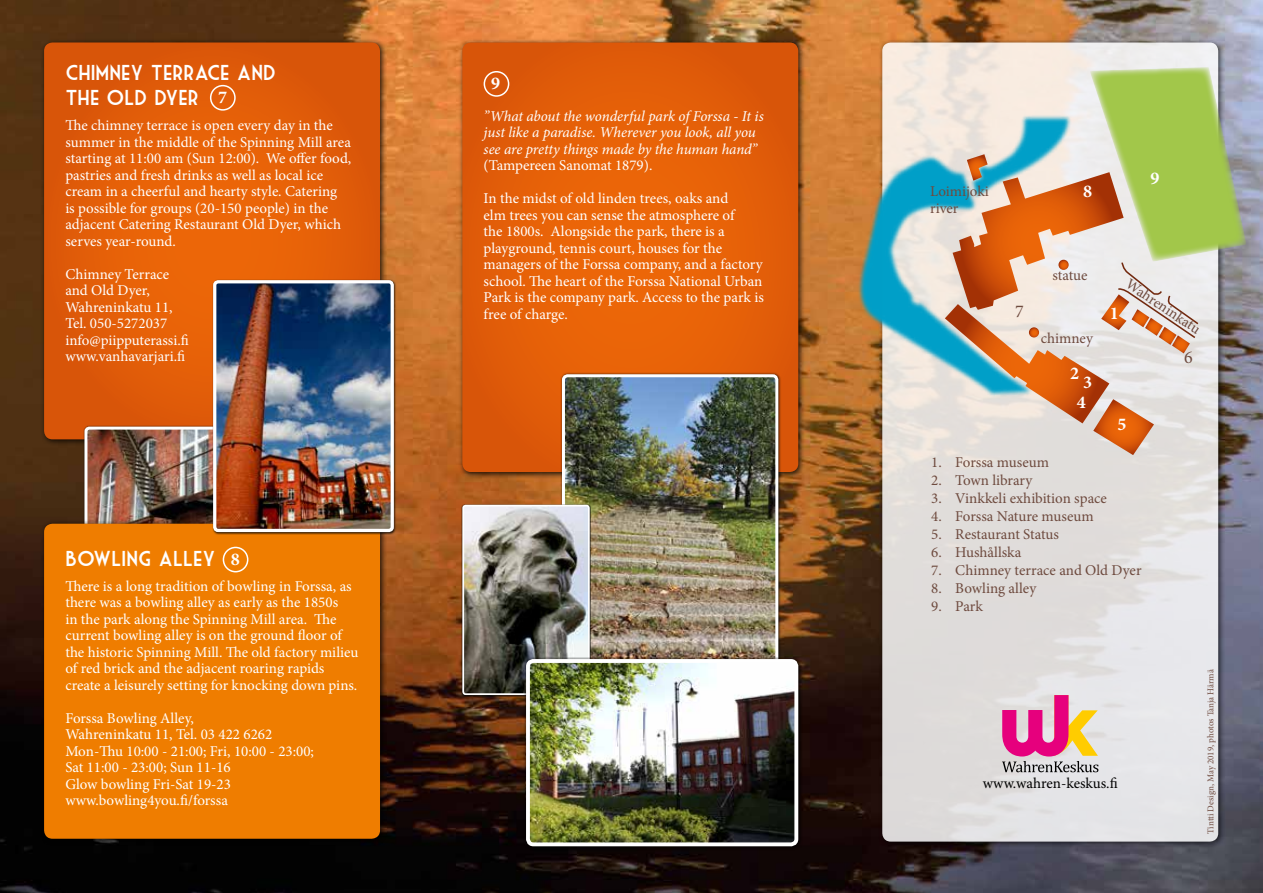
<style>
.page{position:relative;width:1263px;height:893px;background:#fff}
.page>*{position:absolute;margin:0;border:0;box-sizing:border-box;transform-origin:0 0}
.t1{font:21px/25.2px "Market Deco";color:#fff}
.t2{font:700 18px/20.1px "Minion Pro";color:#fff;text-align:center}
.t3{font:18px "Minion Pro";color:#6e4a3e}
.t4{font:15px/16.5px "Minion Pro";color:#fff}
.t5{font:15px/16.5px "Minion Pro";color:#6e4a3e}
.t6{font:italic 15px/16.5px "Minion Pro";letter-spacing:-.005em;color:#fff}
.t7{font:15px "Minion Pro";color:#000}
.t8{font:9px "Minion Pro";letter-spacing:-.005em;color:#6e4a3e}
.s1{font-family:"Minion Pro";font-weight:700;font-size:18px}
</style>
<div class="page">
<img style="left:0;top:0;width:1263px;height:893px">
<div style="left:878px;top:38px;width:347px;height:811px;background:#000;opacity:.8"></div>
<svg style="left:882px;top:43px;width:336px;height:799px;background:#e3e0df"></svg>
<svg style="left:1002px;top:695px;width:96px;height:77px;background:#dd8fa3"></svg>
<div style="left:40px;top:38px;width:347px;height:408px;background:#000;opacity:.8"></div>
<svg style="left:44px;top:42px;width:336px;height:397px;background:#e05c08"></svg>
<img style="left:88px;top:431px;width:124px;height:88px">
<div style="left:84px;top:427px;width:175px;height:105px;border:3px solid #fff;border-radius:3px"></div>
<div style="left:210px;top:85px;width:26px;height:26px;border:2px solid #fff;border-radius:50%"></div>
<div style="left:40px;top:519px;width:347px;height:327px;background:#000;opacity:.8"></div>
<div style="left:44px;top:524px;width:336px;height:315px;background:#ef7d00;border-radius:9px"></div>
<div style="left:223px;top:547px;width:25px;height:25px;border:2px solid #fff;border-radius:50%"></div>
<div style="left:212px;top:279px;width:184px;height:255px;background:#000;opacity:.8"></div>
<img style="left:217px;top:284px;width:173px;height:244px">
<div style="left:213px;top:280px;width:181px;height:252px;border:3px solid #fff;border-radius:3px"></div>
<div style="left:458px;top:38px;width:347px;height:441px;background:#000;opacity:.8"></div>
<svg style="left:462px;top:43px;width:336px;height:429px;background:#e25e08"></svg>
<div style="left:560px;top:372px;width:222px;height:328px;background:#000;opacity:.8"></div>
<img style="left:566px;top:378px;width:208px;height:279px">
<div style="left:562px;top:374px;width:216px;height:323px;border:3px solid #fff;border-radius:4px"></div>
<img style="left:465px;top:508px;width:122px;height:184px">
<div style="left:462px;top:505px;width:128px;height:190px;border:2px solid #fff;border-radius:2px"></div>
<div style="left:484px;top:71px;width:25px;height:26px;border:2px solid #fff;border-radius:50%"></div>
<div style="left:524px;top:657px;width:279px;height:193px;background:#000;opacity:.8"></div>
<img style="left:531px;top:664px;width:262px;height:177px">
<div style="left:526px;top:659px;width:272px;height:187px;border:4px solid #fff;border-radius:5px"></div>
<img style="left:833px;top:130px;width:112px;height:291px">
<svg style="left:945px;top:67px;width:302px;height:388px;background:#c8be9e"></svg>
<h1 class="t1" style="left:65px;top:60px;width:212px">CHIMNEY TERRACE AND<br>THE OLD DYER <span class="s1">7</span></h1>
<p class="t4" style="left:65px;top:117px;width:287px">The chimney terrace is open every day in the summer in the middle of the Spinning Mill area starting at 11:00 am (Sun 12:00). We offer food, pastries and fresh drinks as well as local ice cream in a cheerful and hearty style. Catering<br>is possible for groups (20-150 people) in the adjacent Catering Restaurant Old Dyer, which serves year-round.</p>
<p class="t4" style="left:65px;top:266px;width:125px">Chimney Terrace and Old Dyer,<br>Wahreninkatu 11,<br>Tel. 050-5272037 info@piipputerassi.fi www.vanhavarjari.fi</p>
<h1 class="t1" style="left:65px;top:546px;width:176px">BOWLING ALLEY <span class="s1">8</span></h1>
<p class="t4" style="left:65px;top:578px;width:295px">There is a long tradition of bowling in Forssa, as there was a bowling alley as early as the 1850s<br>in the park along the Spinning Mill area. The current bowling alley is on the ground floor of the historic Spinning Mill. The old factory milieu of red brick and the adjacent roaring rapids create a leisurely setting for knocking down pins.</p>
<p class="t4" style="left:65px;top:710px;width:250px">Forssa Bowling Alley,<br>Wahreninkatu 11, Tel. 03 422 6262<br>Mon-Thu 10:00 - 21:00; Fri, 10:00 - 23:00;<br>Sat 11:00 - 23:00; Sun 11-16<br>Glow bowling Fri-Sat 19-23 www.bowling4you.fi/forssa</p>
<p class="t2" style="left:491px;top:73px;width:10px">9</p>
<p class="t6" style="left:484px;top:107px;width:282px">”What about the wonderful park of Forssa - It is just like a paradise. Wherever you look, all you see are pretty things made by the human hand”</p>
<p class="t4" style="left:484px;top:157px;width:170px">(Tampereen Sanomat 1879).</p>
<p class="t4" style="left:484px;top:190px;width:282px">In the midst of old linden trees, oaks and<br>elm trees you can sense the atmosphere of<br>the 1800s. Alongside the park, there is a playground, tennis court, houses for the managers of the Forssa company, and a factory school. The heart of the Forssa National Urban Park is the company park. Access to the park is free of charge.</p>
<p class="t5" style="left:930px;top:183px;width:60px">Loimijoki river</p>
<p class="t2" style="left:1083px;top:181px;width:10px">8</p>
<p class="t2" style="left:1150px;top:168px;width:10px">9</p>
<p class="t3" style="left:1015px;top:300px;width:10px">7</p>
<p class="t5" style="left:1052px;top:267px;width:37px">statue</p>
<p class="t5" style="left:1041px;top:330px;width:54px">chimney</p>
<p class="t2" style="left:1070px;top:363px;width:10px">2</p>
<p class="t2" style="left:1077px;top:372px;width:17px">3<br>4</p>
<p class="t5" style="left:1132px;top:275px;width:88px;rotate:34deg">Wahreninkatu</p>
<p class="t2" style="left:1110px;top:303px;width:10px">1</p>
<p class="t2" style="left:1117px;top:414px;width:10px">5</p>
<p class="t3" style="left:1184px;top:345px;width:10px">6</p>
<p class="t5" style="left:931px;top:454px;width:119px">1. Forssa museum</p>
<p class="t5" style="left:931px;top:472px;width:103px">2. Town library</p>
<p class="t5" style="left:931px;top:490px;width:177px">3. Vinkkeli exhibition space</p>
<p class="t5" style="left:931px;top:508px;width:164px">4. Forssa Nature museum</p>
<p class="t5" style="left:931px;top:526px;width:129px">5. Restaurant Status</p>
<p class="t5" style="left:931px;top:544px;width:91px">6. Hushållska</p>
<p class="t5" style="left:931px;top:562px;width:212px">7. Chimney terrace and Old Dyer</p>
<p class="t5" style="left:931px;top:580px;width:106px">8. Bowling alley</p>
<p class="t5" style="left:931px;top:598px;width:53px">9. Park</p>
<p class="t7" style="left:983px;top:773px;width:136px">www.wahren-keskus.fi</p>
<p class="t8" style="left:1205px;top:834px;width:166px;rotate:-90deg">Tintti Design, May 2019, photos Tanja Härmä</p>
</div>
